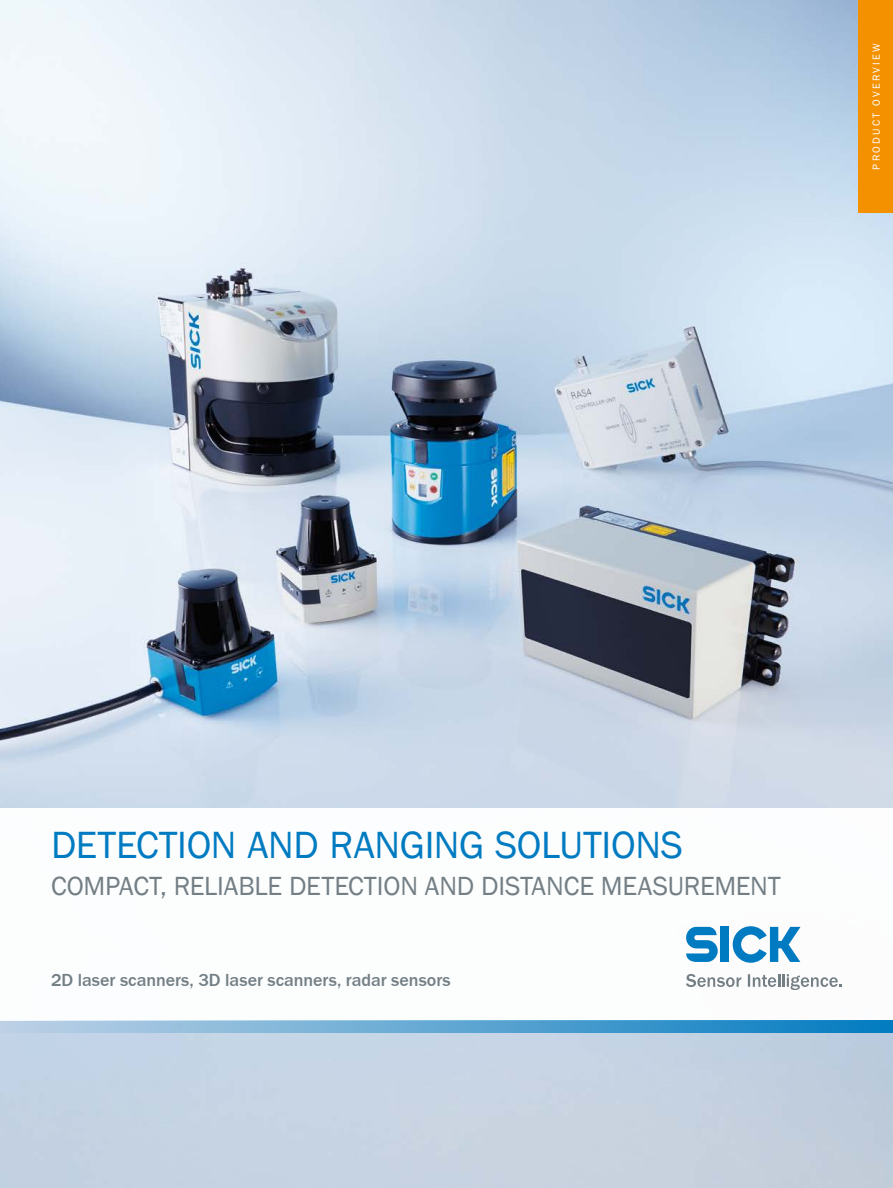
<style>
.page{position:relative;width:893px;height:1188px;background:#fff}
.page>*{position:absolute;margin:0;border:0;box-sizing:border-box;transform-origin:0 0}
.t1{font:39px "SICK Franklin";letter-spacing:-.01em;color:#007bc1}
.t2{font:27px "SICK Franklin";letter-spacing:-.01em;color:#737f85}
.t3{font:500 18px "SICK Franklin";color:#737f85}
.t4{font:10.5px "SICK Franklin";letter-spacing:.22em;color:#fff}
</style>
<div class="page">
<img style="left:0;top:0;width:893px;height:1188px">
<div style="left:0;top:808px;width:893px;height:212px;background:#fff"></div>
<svg style="left:0;top:1020px;width:893px;height:13px;background:#62a8d3"></svg>
<svg style="left:686px;top:927px;width:32px;height:35px"></svg>
<div style="left:721px;top:927px;width:8px;height:35px;background:#007bc1"></div>
<svg style="left:733px;top:926px;width:67px;height:37px"></svg>
<svg style="left:686px;top:974px;width:55px;height:13px"></svg>
<svg style="left:748px;top:974px;width:94px;height:16px"></svg>
<div style="left:859px;top:0;width:34px;height:213px;background:#f39100"></div>
<p class="t4" style="left:870px;top:170px;width:128px;rotate:-90deg">PR OD UCT OVER VIEW</p>
<h1 class="t1" style="left:51px;top:821px;width:633px">DETECTION AND RANGING SOLUTIONS</h1>
<p class="t2" style="left:51px;top:869px;width:731px">COMPACT, RELIABLE DETECTION AND DISTANCE MEASUREMENT</p>
<p class="t3" style="left:51px;top:969px;width:401px">2D laser scanners, 3D laser scanners, radar sensors</p>
</div>
